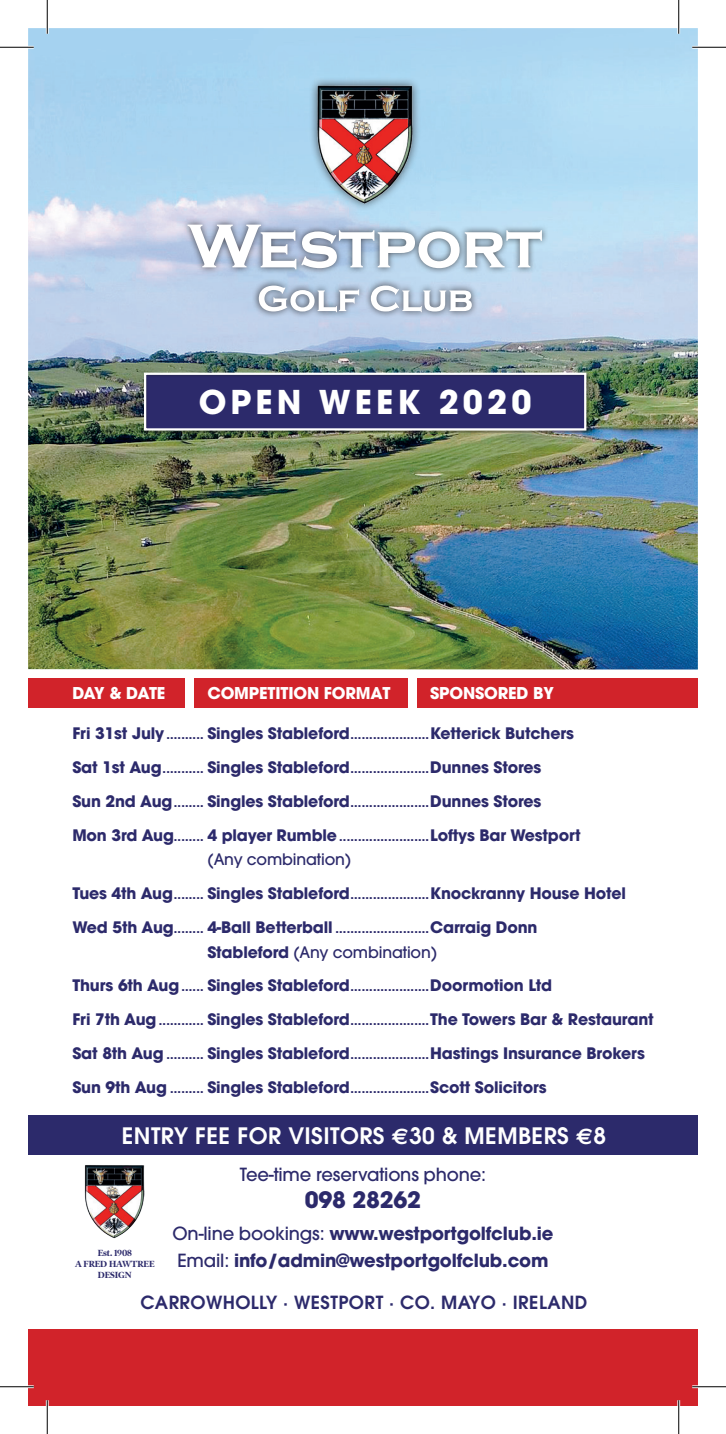
<style>
.page{position:relative;width:726px;height:1434px;background:#fff}
.page>*{position:absolute;margin:0;border:0;box-sizing:border-box;transform-origin:0 0}
.t1{font:700 32.62px "Avant Garde";letter-spacing:.125em;color:#fff}
.t2{font:600 22.5px "Avant Garde";letter-spacing:.02em;color:#fff}
.t3{font:700 22.5px "Avant Garde";letter-spacing:-.01em;color:#2c2a6b}
.t4{font:700 18px "Avant Garde";letter-spacing:-.01em;color:#2c2a6b}
.t5{font:600 18px "Avant Garde";letter-spacing:.025em;color:#2c2a6b}
.t6{font:500 18px "Avant Garde";letter-spacing:-.01em;color:#2c2a6b}
.t7{font:700 16.2px "Avant Garde";letter-spacing:-.01em;color:#fff}
.t8{font:700 15.75px/33.8px "Avant Garde";letter-spacing:-.01em;color:#2c2a6b}
.t9{font:500 15.75px "Avant Garde";letter-spacing:-.01em;color:#2c2a6b}
.t10{font:700 9px/11.2px "Poynter OS Display";letter-spacing:-.01em;color:#2c2a6b;text-align:center}
.s1{font-size:11.25px}
.s2{font-weight:500}
.s3{font-family:"Euro Sans";font-weight:700}
</style>
<div class="page">
<div style="left:28px;top:678px;width:156px;height:30px;background:#d1232a"></div>
<div style="left:418px;top:678px;width:280px;height:30px;background:#d1232a"></div>
<div style="left:194px;top:678px;width:214px;height:30px;background:#d1232a"></div>
<div style="left:28px;top:1116px;width:670px;height:39px;background:#2c2a6b"></div>
<div style="left:28px;top:1329px;width:670px;height:77px;background:#d1232a"></div>
<img style="left:85px;top:1165px;width:60px;height:73px">
<img style="left:28px;top:28px;width:670px;height:641px">
<div style="left:145px;top:373px;width:444px;height:60px;background:#2c2a6b"></div>
<div style="left:144px;top:373px;width:442px;height:58px;border:2px solid #fff"></div>
<div style="left:181px;top:218px;width:368px;height:58px;background:#231f20;opacity:.75"></div>
<svg style="left:187px;top:225px;width:355px;height:44px"></svg>
<div style="left:252px;top:279px;width:226px;height:39px;background:#231f20;opacity:.75"></div>
<svg style="left:259px;top:286px;width:100px;height:26px"></svg>
<svg style="left:371px;top:286px;width:101px;height:26px"></svg>
<div style="left:308px;top:77px;width:113px;height:134px;background:#231f20;opacity:.75"></div>
<img style="left:317px;top:85px;width:97px;height:120px">
<hr style="left:0;top:46px;width:34px;height:3px;background:#fff">
<hr style="left:692px;top:46px;width:34px;height:3px;background:#fff">
<hr style="left:0;top:1385px;width:34px;height:3px;background:#fff">
<hr style="left:692px;top:1385px;width:34px;height:3px;background:#fff">
<hr style="left:46px;top:0;width:3px;height:34px;background:#fff">
<hr style="left:46px;top:1400px;width:3px;height:34px;background:#fff">
<hr style="left:677px;top:0;width:3px;height:34px;background:#fff">
<hr style="left:677px;top:1400px;width:3px;height:34px;background:#fff">
<hr style="left:0;top:47px;width:34px;height:1px;background:#000">
<hr style="left:692px;top:47px;width:34px;height:1px;background:#000">
<hr style="left:0;top:1386px;width:34px;height:1px;background:#000">
<hr style="left:692px;top:1386px;width:34px;height:1px;background:#000">
<hr style="left:47px;top:0;width:1px;height:34px;background:#000">
<hr style="left:47px;top:1400px;width:1px;height:34px;background:#000">
<hr style="left:678px;top:0;width:1px;height:34px;background:#000">
<hr style="left:678px;top:1400px;width:1px;height:34px;background:#000">
<p class="t1" style="left:199px;top:381px;width:334px">OPEN WEEK 2020</p>
<p class="t7" style="left:72px;top:682px;width:95px">DAY &amp; DATE</p>
<p class="t7" style="left:207px;top:682px;width:184px">COMPETITION FORMAT</p>
<p class="t7" style="left:430px;top:682px;width:125px">SPONSORED BY</p>
<p class="t8" style="left:72px;top:717px;width:503px">Fri 31st July <span class="s1">..........</span> Singles Stableford<span class="s1">.....................</span>Ketterick Butchers</p>
<p class="t8" style="left:72px;top:750px;width:471px">Sat 1st Aug<span class="s1">...........</span> Singles Stableford<span class="s1">.....................</span>Dunnes Stores<br>Sun 2nd Aug<span class="s1">........</span> Singles Stableford<span class="s1">.....................</span>Dunnes Stores</p>
<p class="t8" style="left:72px;top:818px;width:510px">Mon 3rd Aug<span class="s1">........</span> 4 player Rumble <span class="s1">........................</span>Loftys Bar Westport</p>
<p class="t9" style="left:207px;top:850px;width:145px">(Any combination)</p>
<p class="t8" style="left:72px;top:876px;width:555px">Tues 4th Aug<span class="s1">........</span> Singles Stableford<span class="s1">.....................</span>Knockranny House Hotel</p>
<p class="t8" style="left:207px;top:915px;width:332px;line-height:24.8px;text-indent:-135px">Wed 5th Aug<span class="s1">........</span> 4-Ball Betterball <span class="s1">.........................</span>Carraig Donn<br>Stableford <span class="s2">(Any combination)</span></p>
<p class="t8" style="left:72px;top:969px;width:481px">Thurs 6th Aug <span class="s1">......</span> Singles Stableford<span class="s1">.....................</span>Doormotion Ltd</p>
<p class="t8" style="left:72px;top:1002px;width:583px">Fri 7th Aug <span class="s1">............</span> Singles Stableford<span class="s1">.....................</span>The Towers Bar &amp; Restaurant<br>Sat 8th Aug <span class="s1">..........</span> Singles Stableford<span class="s1">.....................</span>Hastings Insurance Brokers</p>
<p class="t8" style="left:72px;top:1070px;width:476px">Sun 9th Aug <span class="s1">.........</span> Singles Stableford<span class="s1">.....................</span>Scott Solicitors</p>
<p class="t2" style="left:122px;top:1121px;width:486px">ENTRY FEE FOR VISITORS <span class="s3">€</span>30 &amp; MEMBERS <span class="s3">€</span>8</p>
<p class="t10" style="left:98px;top:1247px;width:36px">Est. 1908</p>
<p class="t10" style="left:75px;top:1258px;width:81px">A FRED HAWTREE<br>DESIGN</p>
<p class="t6" style="left:240px;top:1163px;width:248px">Tee-time reservations phone:</p>
<p class="t3" style="left:305px;top:1185px;width:118px">098 28262</p>
<p class="t4" style="left:173px;top:1221px;width:382px"><span class="s2">On-line bookings:</span> www.westportgolfclub.ie</p>
<p class="t4" style="left:177px;top:1248px;width:373px"><span class="s2">Email:</span> info/admin@westportgolfclub.com</p>
<p class="t5" style="left:140px;top:1290px;width:449px">CARROWHOLLY · WESTPORT · CO. MAYO · IRELAND</p>
</div>
